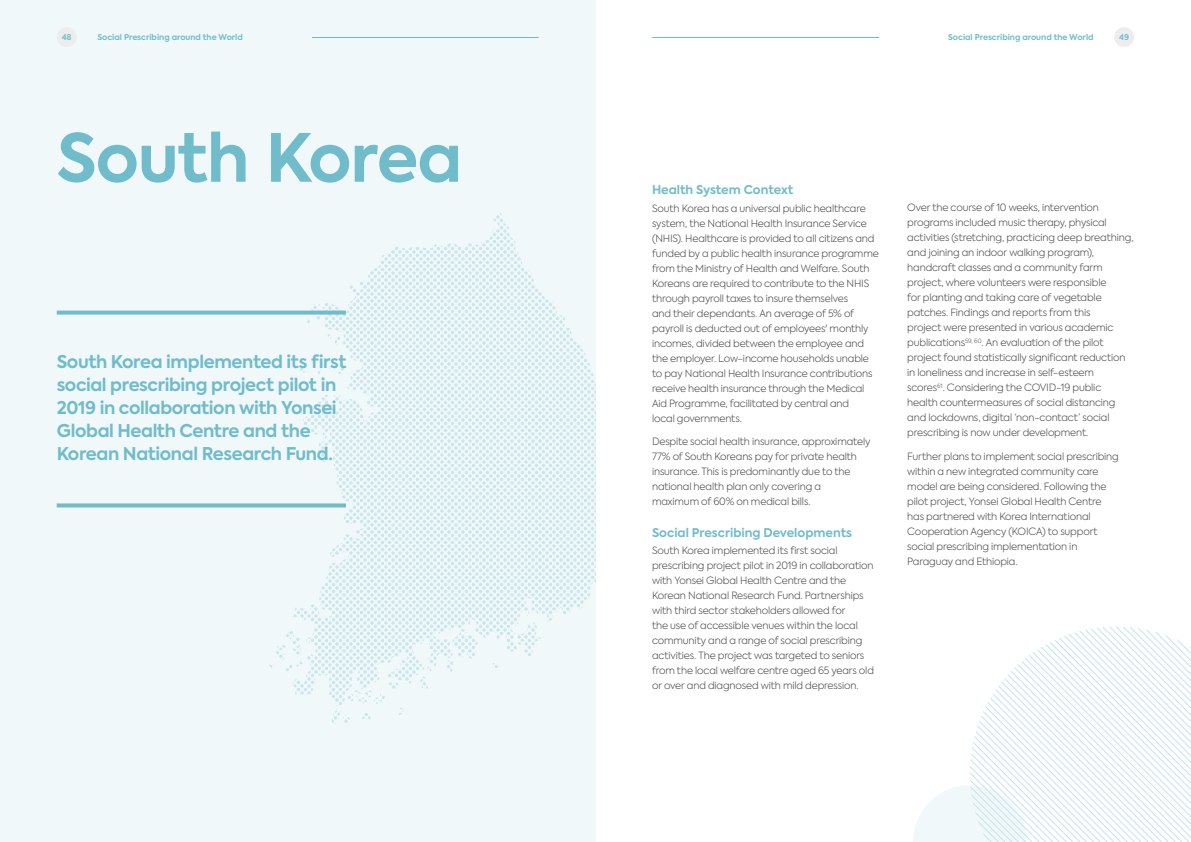
<style>
.page{position:relative;width:1191px;height:842px;background:#fff}
.page>*{position:absolute;margin:0;border:0;box-sizing:border-box;transform-origin:0 0}
.t1{font:700 66px "Axiforma";letter-spacing:-.015em;color:#71bcca}
.t2{font:700 17.5px/23px "Axiforma";letter-spacing:-.02em;color:#71bcca}
.t3{font:700 12px "Axiforma";color:#71bcca}
.t4{font:300 10px/15px "Axiforma";letter-spacing:-.015em;color:#4a4a49}
.t5{font:700 8px "Axiforma";color:#71bcca}
</style>
<div class="page">
<div style="left:0;top:0;width:595px;height:842px;background:#f1f8fa"></div>
<svg style="left:288px;top:213px;width:307px;height:482px"></svg>
<svg style="left:514px;top:621px;width:28px;height:39px"></svg>
<svg style="left:418px;top:665px;width:14px;height:24px"></svg>
<svg style="left:492px;top:662px;width:8px;height:7px"></svg>
<svg style="left:269px;top:630px;width:36px;height:43px"></svg>
<svg style="left:306px;top:303px;width:16px;height:21px"></svg>
<svg style="left:325px;top:334px;width:16px;height:12px"></svg>
<svg style="left:328px;top:364px;width:18px;height:11px"></svg>
<svg style="left:298px;top:367px;width:8px;height:8px"></svg>
<svg style="left:316px;top:366px;width:6px;height:12px"></svg>
<svg style="left:330px;top:681px;width:74px;height:43px"></svg>
<svg style="left:445px;top:660px;width:8px;height:13px"></svg>
<svg style="left:57px;top:503px;width:289px;height:4px"></svg>
<svg style="left:57px;top:311px;width:289px;height:4px"></svg>
<svg style="left:970px;top:626px;width:221px;height:216px"></svg>
<svg style="left:913px;top:785px;width:151px;height:57px"></svg>
<div style="left:57px;top:27px;width:20px;height:20px;background:#ededed;border-radius:50%"></div>
<div style="left:1114px;top:27px;width:20px;height:20px;background:#ededed;border-radius:50%"></div>
<hr style="left:312px;top:37px;width:227px;height:1px;background:#71bcca">
<hr style="left:652px;top:37px;width:227px;height:1px;background:#71bcca">
<p class="t5" style="left:62px;top:32px;width:12px">48</p>
<p class="t5" style="left:97px;top:32px;width:147px">Social Prescribing around the World</p>
<p class="t5" style="left:948px;top:32px;width:147px">Social Prescribing around the World</p>
<p class="t5" style="left:1119px;top:32px;width:11px">49</p>
<h1 class="t1" style="left:57px;top:113px;width:407px">South Korea</h1>
<h2 class="t2" style="left:57px;top:350px;width:291px">South Korea implemented its first social prescribing project pilot in 2019 in collaboration with Yonsei Global Health Centre and the Korean National Research Fund.</h2>
<p class="t3" style="left:652px;top:181px;width:143px">Health System Context</p>
<p class="t4" style="left:652px;top:200px;width:228px">South Korea has a universal public healthcare system, the National Health Insurance Service (NHIS). Healthcare is provided to all citizens and funded by a public health insurance programme from the Ministry of Health and Welfare. South Koreans are required to contribute to the NHIS through payroll taxes to insure themselves<br>and their dependants. An average of 5% of payroll is deducted out of employees' monthly incomes, divided between the employee and the employer. Low-income households unable to pay National Health Insurance contributions receive health insurance through the Medical Aid Programme, facilitated by central and<br>local governments.</p>
<p class="t4" style="left:652px;top:434px;width:220px">Despite social health insurance, approximately 77% of South Koreans pay for private health insurance. This is predominantly due to the national health plan only covering a maximum of 60% on medical bills.</p>
<p class="t3" style="left:652px;top:524px;width:202px">Social Prescribing Developments</p>
<p class="t4" style="left:652px;top:543px;width:223px">South Korea implemented its first social prescribing project pilot in 2019 in collaboration with Yonsei Global Health Centre and the Korean National Research Fund. Partnerships with third sector stakeholders allowed for<br>the use of accessible venues within the local community and a range of social prescribing activities. The project was targeted to seniors from the local welfare centre aged 65 years old or over and diagnosed with mild depression.</p>
<p class="t4" style="left:907px;top:200px;width:228px">Over the course of 10 weeks, intervention programs included music therapy, physical activities (stretching, practicing deep breathing, and joining an indoor walking program), handcraft classes and a community farm project, where volunteers were responsible<br>for planting and taking care of vegetable patches. Findings and reports from this<br>project were presented in various academic publications<sup>59,</sup> <sup>60</sup>. An evaluation of the pilot project found statistically significant reduction in loneliness and increase in self-esteem scores<sup>61</sup>. Considering the COVID-19 public health countermeasures of social distancing and lockdowns, digital ‘non-contact’ social prescribing is now under development.</p>
<p class="t4" style="left:907px;top:449px;width:213px">Further plans to implement social prescribing within a new integrated community care model are being considered. Following the pilot project, Yonsei Global Health Centre has partnered with Korea International Cooperation Agency (KOICA) to support social prescribing implementation in Paraguay and Ethiopia.</p>
</div>
